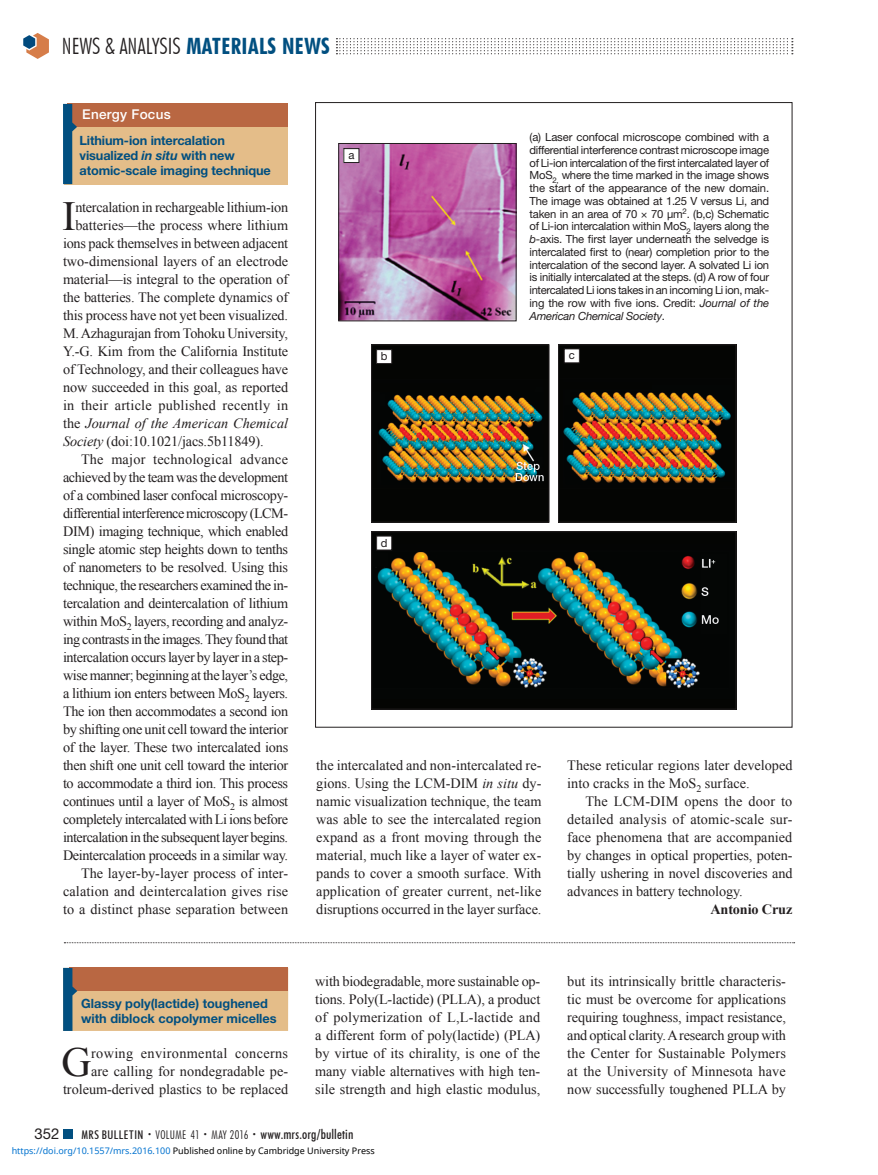
<style>
.page{position:relative;width:878px;height:1175px;background:#fff}
.page>*{position:absolute;margin:0;border:0;box-sizing:border-box;transform-origin:0 0}
.t1{font:41.4px "Times New Roman";color:#231f20}
.t2{font:300 condensed 22.5px "Futura BT";color:#231f20}
.t3{font:15px "Helvetica Neue LT Std";color:#231f20}
.t4{font:14.25px/18px "Times New Roman";letter-spacing:-.015em;color:#231f20;text-align:justify}
.t5{font:14.25px/18px "Times New Roman";letter-spacing:.005em;color:#231f20;text-align:right}
.t6{font:14.25px "Times New Roman";letter-spacing:-.035em;color:#231f20}
.t7{font:14.25px "Times New Roman";letter-spacing:.015em;color:#231f20}
.t8{font:14.25px "Times New Roman";letter-spacing:.01em;color:#231f20}
.t9{font:italic 14.25px "Times New Roman";color:#231f20}
.t10{font:700 14.25px "Times New Roman";letter-spacing:-.01em;color:#231f20}
.t11{font:500 condensed 13.5px "Futura BT";letter-spacing:.01em;color:#231f20}
.t12{font:500 13.5px "Helvetica Neue LT Std";letter-spacing:.02em;color:#fff}
.t13{font:700 12.75px/15px "Helvetica Neue LT Std";letter-spacing:-.01em;color:#014f80}
.t14{font:11.25px/12.8px "Helvetica Neue LT Std";letter-spacing:-.03em;color:#231f20;text-align:justify}
.t15{font:9px "Noto Sans";color:#000}
.s1{font-weight:700;color:#014f80}
.s2{font-style:italic}
.s3{font-style:normal}
.s4{font-size:12px}
.s5{font-weight:300;font-size:7.5px}
.s6{font-weight:300;font-size:12px}
.s7{color:#0172cf}
</style>
<div class="page">
<svg style="left:336px;top:38px;width:456px;height:16px"></svg>
<svg style="left:23px;top:33px;width:26px;height:26px"></svg>
<div style="left:64px;top:1130px;width:9px;height:8px;background:#014f80"></div>
<div style="left:65px;top:104px;width:223px;height:80px;background:#e4bd89"></div>
<div style="left:67px;top:104px;width:220px;height:23px;background:#b96742"></div>
<svg style="left:63px;top:104px;width:14px;height:80px"></svg>
<img style="left:560px;top:346px;width:174px;height:174px">
<div style="left:558px;top:344px;width:178px;height:178px;border:1px solid #231f20"></div>
<img style="left:373px;top:346px;width:174px;height:174px">
<div style="left:371px;top:344px;width:178px;height:178px;border:1px solid #231f20"></div>
<img style="left:373px;top:533px;width:361px;height:174px">
<div style="left:371px;top:531px;width:365px;height:178px;border:1px solid #231f20"></div>
<img style="left:340px;top:145px;width:174px;height:174px">
<div style="left:338px;top:143px;width:178px;height:178px;border:1px solid #231f20"></div>
<div style="left:63px;top:968px;width:225px;height:62px;background:#e4bd89"></div>
<div style="left:70px;top:968px;width:218px;height:23px;background:#b96742"></div>
<svg style="left:63px;top:968px;width:14px;height:62px"></svg>
<svg style="left:64px;top:942px;width:730px;height:1px"></svg>
<div style="left:376px;top:349px;width:16px;height:14px;background:#fff"></div>
<div style="left:376px;top:349px;width:16px;height:15px;border:1px solid #231f20"></div>
<div style="left:564px;top:349px;width:15px;height:14px;background:#fff"></div>
<div style="left:564px;top:348px;width:15px;height:15px;border:1px solid #231f20"></div>
<div style="left:376px;top:536px;width:16px;height:14px;background:#fff"></div>
<div style="left:376px;top:536px;width:16px;height:14px;border:1px solid #231f20"></div>
<div style="left:344px;top:149px;width:15px;height:13px;background:#fff"></div>
<div style="left:343px;top:148px;width:16px;height:15px;border:1px solid #231f20"></div>
<h2 class="t2" style="left:62px;top:32px;width:269px">NEWS &amp; ANALYSIS <span class="s1">MATERIALS NEWS</span></h2>
<p class="t12" style="left:82px;top:110px;width:90px">Energy Focus</p>
<p class="t13" style="left:79px;top:134px;width:193px">Lithium-ion intercalation visualized <span class="s2">in situ</span> with new atomic-scale imaging technique</p>
<h1 class="t1" style="left:62px;top:193px;width:15px">I</h1>
<p class="t4" style="left:75px;top:198px;width:214px">ntercalation in rechargeable lithium-ion</p>
<p class="t4" style="left:75px;top:216px;width:214px">batteries—the process where lithium</p>
<p class="t4" style="left:63px;top:234px;width:227px">ions pack themselves in between adjacent</p>
<p class="t4" style="left:63px;top:252px;width:227px">two-dimensional layers of an electrode</p>
<p class="t4" style="left:63px;top:270px;width:227px">material—is integral to the operation of</p>
<p class="t4" style="left:63px;top:288px;width:227px">the batteries. The complete dynamics of</p>
<p class="t4" style="left:63px;top:306px;width:227px">this process have not yet been visualized.</p>
<p class="t4" style="left:63px;top:324px;width:227px">M. Azhagurajan from Tohoku University,</p>
<p class="t4" style="left:63px;top:342px;width:227px">Y.-G. Kim from the California Institute</p>
<p class="t4" style="left:63px;top:360px;width:227px">of Technology, and their colleagues have</p>
<p class="t4" style="left:63px;top:378px;width:227px">now succeeded in this goal, as reported</p>
<p class="t7" style="left:63px;top:397px;width:227px">in their article published recently in</p>
<p class="t9" style="left:63px;top:415px;width:226px"><span class="s3">the</span> Journal of the American Chemical</p>
<p class="t4" style="left:63px;top:432px;width:202px"><span class="s2">Society</span> (doi:10.1021/jacs.5b11849).</p>
<p class="t7" style="left:81px;top:451px;width:209px">The major technological advance</p>
<p class="t4" style="left:63px;top:468px;width:227px">achieved by the team was the development</p>
<p class="t4" style="left:63px;top:486px;width:227px">of a combined laser confocal microscopy-</p>
<p class="t6" style="left:63px;top:505px;width:227px">differential interference microscopy (LCM-</p>
<p class="t4" style="left:63px;top:522px;width:227px">DIM) imaging technique, which enabled</p>
<p class="t4" style="left:63px;top:540px;width:227px">single atomic step heights down to tenths</p>
<p class="t4" style="left:63px;top:558px;width:227px">of nanometers to be resolved. Using this</p>
<p class="t4" style="left:63px;top:576px;width:227px">technique, the researchers examined the in-</p>
<p class="t4" style="left:63px;top:594px;width:227px">tercalation and deintercalation of lithium</p>
<p class="t4" style="left:63px;top:612px;width:227px">within MoS<sub>2</sub> layers, recording and analyz-</p>
<p class="t4" style="left:63px;top:630px;width:227px">ing contrasts in the images. They found that</p>
<p class="t4" style="left:63px;top:648px;width:227px">intercalation occurs layer by layer in a step-</p>
<p class="t4" style="left:63px;top:666px;width:227px">wise manner; beginning at the layer’s edge,</p>
<p class="t4" style="left:63px;top:684px;width:227px">a lithium ion enters between MoS<sub>2</sub> layers.</p>
<p class="t4" style="left:63px;top:702px;width:227px">The ion then accommodates a second ion</p>
<p class="t4" style="left:63px;top:720px;width:227px">by shifting one unit cell toward the interior</p>
<p class="t4" style="left:63px;top:738px;width:227px">of the layer. These two intercalated ions</p>
<p class="t4" style="left:63px;top:756px;width:227px">then shift one unit cell toward the interior</p>
<p class="t4" style="left:63px;top:774px;width:227px">to accommodate a third ion. This process</p>
<p class="t4" style="left:63px;top:792px;width:227px">continues until a layer of MoS<sub>2</sub> is almost</p>
<p class="t4" style="left:63px;top:810px;width:227px">completely intercalated with Li ions before</p>
<p class="t6" style="left:63px;top:829px;width:227px">intercalation in the subsequent layer begins.</p>
<p class="t4" style="left:63px;top:846px;width:227px">Deintercalation proceeds in a similar way.</p>
<p class="t4" style="left:81px;top:864px;width:209px">The layer-by-layer process of inter-</p>
<p class="t8" style="left:63px;top:883px;width:227px">calation and deintercalation gives rise</p>
<p class="t5" style="left:63px;top:900px;width:227px">to a distinct phase separation between</p>
<p class="t13" style="left:81px;top:997px;width:197px">Glassy poly(lactide) toughened with diblock copolymer micelles</p>
<h1 class="t1" style="left:62px;top:1039px;width:31px">G</h1>
<p class="t5" style="left:63px;top:1044px;width:227px">rowing environmental concerns<br>are calling for nondegradable pe&shy;troleum-derived plastics to be replaced</p>
<p class="t14" style="left:348px;top:149px;width:8px">a</p>
<p class="t14" style="left:529px;top:132px;width:241px">(a) Laser confocal microscope combined with a differential interference contrast microscope image of Li-ion intercalation of the first intercalated layer of MoS<sub>2,</sub> where the time marked in the image shows the start of the appearance of the new domain.<br>The image was obtained at 1.25 V versus Li, and taken in an area of 70 × 70 μm<sup>2</sup>. (b,c) Schematic of Li-ion intercalation within MoS<sub>2</sub> layers along the <span class="s2">b</span>-axis. The first layer underneath the selvedge is intercalated first to (near) completion prior to the intercalation of the second layer. A solvated Li ion is initially intercalated at the steps. (d) A row of four intercalated Li ions takes in an incoming Li ion, mak&shy;ing the row with five ions. Credit: <span class="s2">Journal of the American Chemical Society</span>.</p>
<p class="t14" style="left:381px;top:351px;width:8px">b</p>
<p class="t14" style="left:568px;top:349px;width:8px">c</p>
<p class="t14" style="left:381px;top:537px;width:8px">d</p>
<p class="t4" style="left:316px;top:756px;width:227px">the intercalated and non-intercalated re&shy;gions. Using the LCM-DIM <span class="s2">in situ</span> dy&shy;namic visualization technique, the team was able to see the intercalated region expand as a front moving through the material, much like a layer of water ex&shy;pands to cover a smooth surface. With application of greater current, net-like disruptions occurred in the layer surface.</p>
<p class="t4" style="left:567px;top:756px;width:227px">These reticular regions later developed into cracks in the MoS<sub>2</sub> surface.</p>
<p class="t4" style="left:567px;top:792px;width:227px;text-indent:18px">The LCM-DIM opens the door to detailed analysis of atomic-scale sur&shy;face phenomena that are accompanied by changes in optical properties, poten&shy;tially ushering in novel discoveries and advances in battery technology.</p>
<p class="t10" style="left:710px;top:901px;width:83px">Antonio Cruz</p>
<p class="t4" style="left:315px;top:972px;width:227px">with biodegradable, more sustainable op&shy;tions. Poly(L-lactide) (PLLA), a product of polymerization of L,L-lactide and a different form of poly(lactide) (PLA) by virtue of its chirality, is one of the many viable alternatives with high ten&shy;sile strength and high elastic modulus,</p>
<p class="t4" style="left:567px;top:972px;width:220px">but its intrinsically brittle characteris&shy;tic must be overcome for applications requiring toughness, impact resistance, and optical clarity. A research group with the Center for Sustainable Polymers at the University of Minnesota have now successfully toughened PLLA by</p>
<p class="t3" style="left:34px;top:1128px;width:27px">352</p>
<p class="t11" style="left:81px;top:1126px;width:273px"><span class="s4">MRS BULLETIN</span> <span class="s5">•</span> <span class="s6">VOLUME 41</span> <span class="s5">•</span> <span class="s6">MAY 2016</span> <span class="s5">•</span> www.mrs.org/bulletin</p>
<p class="t15" style="left:12px;top:1143px;width:364px"><span class="s7">https://doi.org/10.1557/mrs.2016.100</span> Published online by Cambridge University Press</p>
</div>
